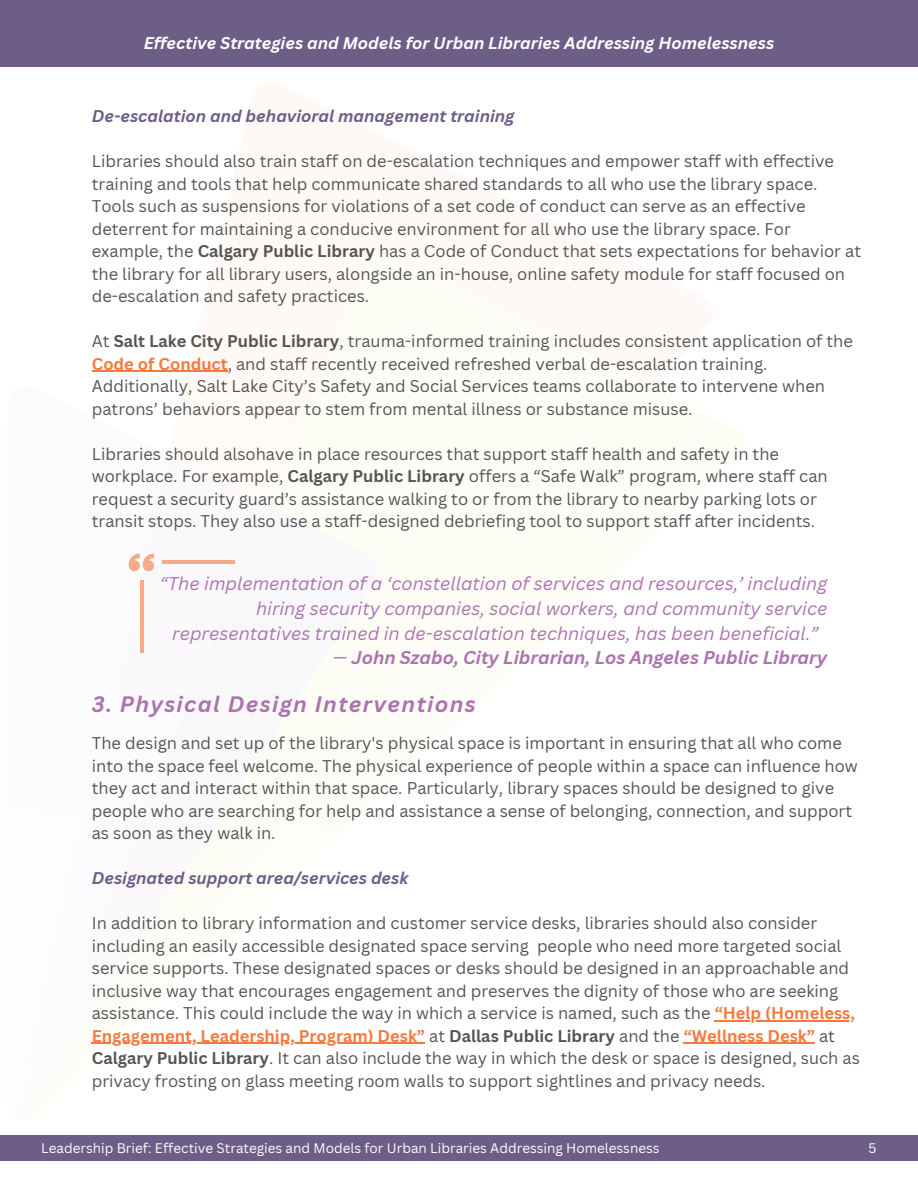
<style>
.page{position:relative;width:918px;height:1188px;background:#fff}
.page>*{position:absolute;margin:0;border:0;box-sizing:border-box;transform-origin:0 0}
.t1{font:italic 700 21.75px "Canva Sans";letter-spacing:.065em;color:#ad72b0}
.t2{font:italic 18px "Canva Sans";color:#ad72b0}
.t3{font:italic 700 18px "Canva Sans";color:#ad72b0}
.t4{font:16.5px/22.5px "Canva Sans";color:#545454}
.t5{font:italic 700 16.5px "Canva Sans";color:#6d5e87}
.t6{font:italic 700 16.5px "Canva Sans";color:#fff}
.t7{font:13.5px "Canva Sans";color:#fff}
.s1{font-weight:700}
.s2{font-weight:700;color:#f4793d}
.s3{font-weight:400}
</style>
<div class="page">
<div style="left:0;top:1136px;width:918px;height:25px;background:#6d5e87"></div>
<div style="left:0;top:0;width:918px;height:67px;background:#6d5e87"></div>
<hr style="left:92px;top:371px;width:136px;height:1px;background:#f4793d">
<hr style="left:140px;top:580px;width:3px;height:73px;background:#f4793d">
<hr style="left:162px;top:561px;width:73px;height:3px;background:#f4793d">
<svg style="left:129px;top:554px;width:25px;height:17px"></svg>
<hr style="left:715px;top:1020px;width:140px;height:1px;background:#f4793d">
<hr style="left:92px;top:1043px;width:333px;height:1px;background:#f4793d">
<hr style="left:684px;top:1043px;width:131px;height:1px;background:#f4793d">
<p class="t6" style="left:144px;top:31px;width:632px">Effective Strategies and Models for Urban Libraries Addressing Homelessness</p>
<p class="t5" style="left:92px;top:104px;width:424px">De-escalation and behavioral management training</p>
<h1 class="t4" style="left:92px;top:149px;width:771px">Libraries should also train staff on de-escalation techniques and empower staff with effective training and tools that help communicate shared standards to all who use the library space.<br>Tools such as suspensions for violations of a set code of conduct can serve as an effective deterrent for maintaining a conducive environment for all who use the library space. For example, the <span class="s1">Calgary Public Library</span> has a Code of Conduct that sets expectations for behavior at the library for all library users, alongside an in-house, online safety module for staff focused on de-escalation and safety practices.</h1>
<h2 class="t4" style="left:92px;top:329px;width:763px">At <span class="s1">Salt Lake City Public Library</span>, trauma-informed training includes consistent application of the <span class="s2">Code of Conduct</span>, and staff recently received refreshed verbal de-escalation training.<br>Additionally, Salt Lake City’s Safety and Social Services teams collaborate to intervene when patrons’ behaviors appear to stem from mental illness or substance misuse.</h2>
<h3 class="t4" style="left:92px;top:442px;width:737px">Libraries should alsohave in place resources that support staff health and safety in the workplace. For example, <span class="s1">Calgary Public Library</span> offers a “Safe Walk” program, where staff can request a security guard’s assistance walking to or from the library to nearby parking lots or transit stops. They also use a staff-designed debriefing tool to support staff after incidents.</h3>
<h3 class="t2" style="left:160px;top:571px;width:669px">“The implementation of a ‘constellation of services and resources,’ including</h3>
<h3 class="t2" style="left:256px;top:596px;width:573px">hiring security companies, social workers, and community service</h3>
<h3 class="t2" style="left:172px;top:620px;width:648px">representatives trained in de-escalation techniques, has been beneficial.”</h3>
<h3 class="t3" style="left:333px;top:645px;width:496px"><span class="s3">—</span> John Szabo, City Librarian, Los Angeles Public Library</h3>
<h3 class="t1" style="left:92px;top:689px;width:385px">3. Physical Design Interventions</h3>
<h3 class="t4" style="left:92px;top:731px;width:768px">The design and set up of the library's physical space is important in ensuring that all who come into the space feel welcome. The physical experience of people within a space can influence how they act and interact within that space. Particularly, library spaces should be designed to give people who are searching for help and assistance a sense of belonging, connection, and support as soon as they walk in.</h3>
<h3 class="t5" style="left:92px;top:866px;width:318px">Designated support area/services desk</h3>
<h2 class="t4" style="left:92px;top:911px;width:765px">In addition to library information and customer service desks, libraries should also consider including an easily accessible designated space serving people who need more targeted social service supports. These designated spaces or desks should be designed in an approachable and inclusive way that encourages engagement and preserves the dignity of those who are seeking assistance. This could include the way in which a service is named, such as the <span class="s2">“Help (Homeless,</span></h2>
<p class="t4" style="left:92px;top:1024px;width:770px"><span class="s2">Engagement, Leadership, Program) Desk”</span> at <span class="s1">Dallas Public Library</span> and the <span class="s2">“Wellness Desk”</span> at<br><span class="s1">Calgary Public Library</span>. It can also include the way in which the desk or space is designed, such as privacy frosting on glass meeting room walls to support sightlines and privacy needs.</p>
<h2 class="t7" style="left:41px;top:1138px;width:620px">Leadership Brief: Effective Strategies and Models for Urban Libraries Addressing Homelessness</h2>
<h2 class="t7" style="left:868px;top:1138px;width:9px">5</h2>
</div>
